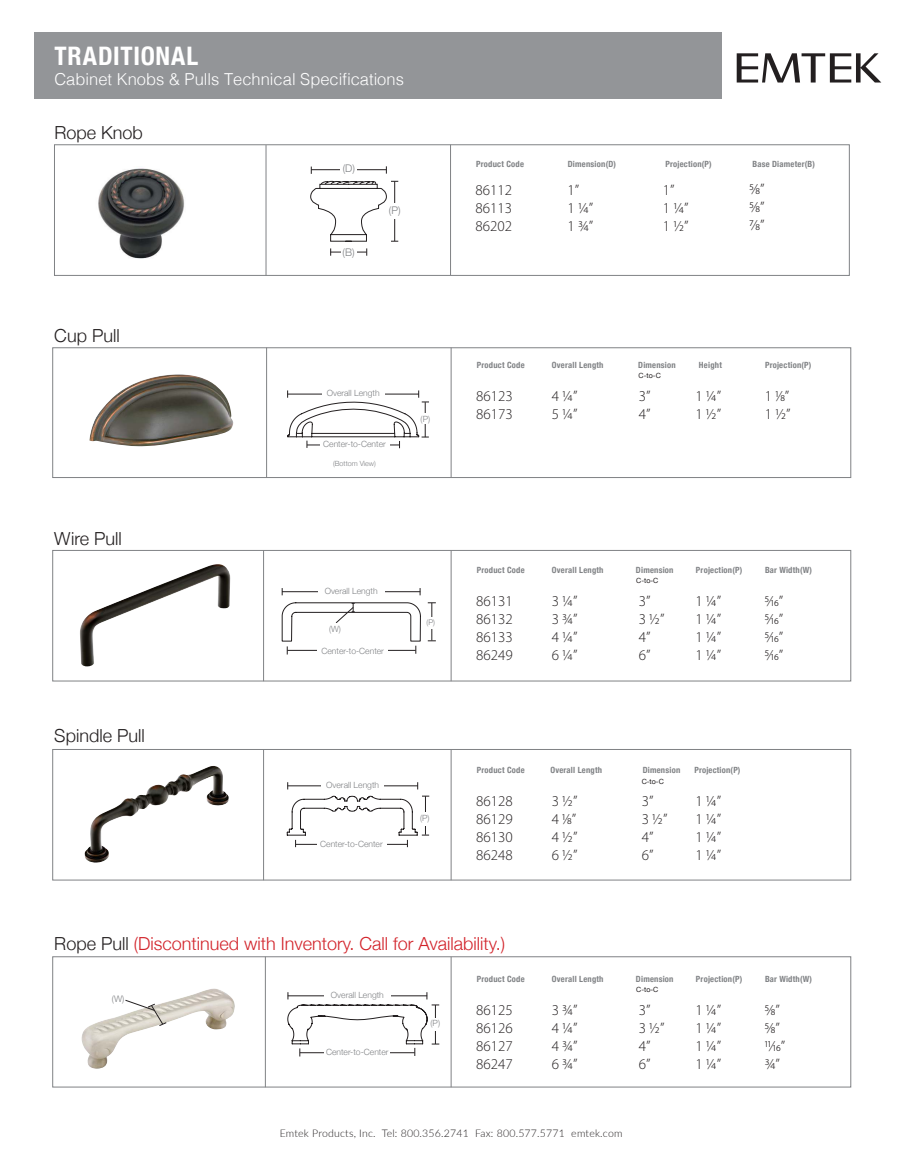
<style>
.page{position:relative;width:905px;height:1175px;background:#fff}
.page>*{position:absolute;margin:0;border:0;box-sizing:border-box;transform-origin:0 0}
.t1{font:700 condensed 25.5px "Helvetica Neue";letter-spacing:.03em;color:#fff}
.t2{font:300 18px "Helvetica Neue";color:#d2232a}
.t3{font:300 18px "Helvetica Neue";color:#231f20}
.t4{font:300 16.5px "Helvetica";color:#fff}
.t5{font:300 15px/18px "Myriad Pro";color:#231f20;text-align:justify}
.t6{font:300 10.5px "Lato";letter-spacing:.02em;color:#231f20}
.t7{font:300 10.5px "Helvetica Neue";color:#808285}
.t8{font:300 9px "Helvetica Neue";color:#808285}
.t9{font:700 condensed 8.55px "Helvetica Neue";letter-spacing:.025em;color:#808285}
.t10{font:300 8.55px "Helvetica Neue";color:#808285}
.t11{font:300 7.65px "Helvetica Neue";color:#808285}
.t12{font:7.05px "Helvetica Neue";color:#231f20}
.t13{font:300 7.05px "Helvetica Neue";color:#808285}
.s1{color:#231f20}
</style>
<div class="page">
<div style="left:34px;top:32px;width:687px;height:67px;background:#939598"></div>
<svg style="left:736px;top:53px;width:145px;height:29px"></svg>
<hr style="left:451px;top:749px;width:1px;height:131px;background:#808285">
<hr style="left:263px;top:749px;width:1px;height:131px;background:#808285">
<div style="left:52px;top:749px;width:799px;height:131px;border:1px solid #808285"></div>
<img style="left:84px;top:766px;width:145px;height:97px">
<svg style="left:287px;top:795px;width:142px;height:52px"></svg>
<hr style="left:287px;top:785px;width:131px;height:1px;background:#231f20">
<div style="left:321px;top:779px;width:63px;height:13px;background:#fff"></div>
<hr style="left:266px;top:347px;width:1px;height:131px;background:#808285">
<hr style="left:451px;top:347px;width:1px;height:131px;background:#808285">
<div style="left:52px;top:347px;width:799px;height:131px;border:1px solid #808285"></div>
<img style="left:89px;top:374px;width:145px;height:72px">
<svg style="left:287px;top:390px;width:142px;height:58px"></svg>
<hr style="left:451px;top:550px;width:1px;height:131px;background:#808285">
<hr style="left:263px;top:550px;width:1px;height:131px;background:#808285">
<div style="left:52px;top:550px;width:799px;height:131px;border:1px solid #808285"></div>
<img style="left:80px;top:564px;width:150px;height:102px">
<hr style="left:431px;top:603px;width:1px;height:37px;background:#231f20">
<div style="left:422px;top:618px;width:17px;height:11px;background:#fff"></div>
<hr style="left:282px;top:591px;width:138px;height:1px;background:#231f20">
<div style="left:318px;top:585px;width:66px;height:13px;background:#fff"></div>
<svg style="left:282px;top:602px;width:139px;height:52px"></svg>
<div style="left:328px;top:623px;width:14px;height:11px;background:#fff"></div>
<hr style="left:451px;top:956px;width:1px;height:131px;background:#808285">
<hr style="left:265px;top:956px;width:1px;height:131px;background:#808285">
<div style="left:52px;top:956px;width:799px;height:131px;border:1px solid #808285"></div>
<img style="left:81px;top:988px;width:154px;height:80px">
<svg style="left:287px;top:992px;width:152px;height:64px"></svg>
<div style="left:109px;top:992px;width:18px;height:12px;background:#fff"></div>
<svg style="left:125px;top:999px;width:42px;height:27px"></svg>
<hr style="left:266px;top:145px;width:1px;height:130px;background:#808285">
<hr style="left:450px;top:145px;width:1px;height:130px;background:#808285">
<img style="left:98px;top:168px;width:87px;height:91px">
<hr style="left:311px;top:169px;width:75px;height:1px;background:#231f20">
<div style="left:340px;top:162px;width:17px;height:15px;background:#fff"></div>
<svg style="left:310px;top:180px;width:88px;height:62px"></svg>
<hr style="left:330px;top:252px;width:36px;height:1px;background:#231f20">
<div style="left:340px;top:246px;width:16px;height:12px;background:#fff"></div>
<h1 class="t1" style="left:54px;top:47px;width:145px">TRADITIONAL</h1>
<p class="t4" style="left:54px;top:66px;width:351px">Cabinet Knobs &amp; Pulls Technical Specifications</p>
<p class="t3" style="left:54px;top:126px;width:90px">Rope Knob</p>
<p class="t3" style="left:54px;top:329px;width:67px">Cup Pull</p>
<p class="t3" style="left:54px;top:531px;width:69px">Wire Pull</p>
<p class="t3" style="left:54px;top:729px;width:92px">Spindle Pull</p>
<p class="t7" style="left:343px;top:165px;width:14px">(D)</p>
<p class="t7" style="left:342px;top:248px;width:14px">(B)</p>
<p class="t7" style="left:389px;top:206px;width:13px">(P)</p>
<p class="t9" style="left:476px;top:161px;width:49px">Product Code</p>
<p class="t9" style="left:568px;top:161px;width:50px">Dimension(D)</p>
<p class="t9" style="left:665px;top:161px;width:48px">Projection(P)</p>
<p class="t9" style="left:752px;top:161px;width:64px">Base Diameter(B)</p>
<p class="t5" style="left:475px;top:181px;width:38px">86112<br>86113<br>86202</p>
<p class="t5" style="left:567px;top:181px;width:27px;text-align:left">1”<br>1 1/4”<br>1 3/4”</p>
<p class="t5" style="left:662px;top:181px;width:27px;text-align:left">1”<br>1 1/4”<br>1 1/2”</p>
<p class="t5" style="left:749px;top:180px;width:17px">5/8” 5/8” 7/8”</p>
<p class="t10" style="left:327px;top:390px;width:54px">Overall Length</p>
<p class="t10" style="left:323px;top:440px;width:64px">Center-to-Center</p>
<p class="t13" style="left:333px;top:461px;width:44px">(Bottom View)</p>
<p class="t10" style="left:420px;top:415px;width:11px">(P)</p>
<p class="t10" style="left:325px;top:587px;width:54px">Overall Length</p>
<p class="t10" style="left:329px;top:625px;width:13px">(W)</p>
<p class="t10" style="left:321px;top:648px;width:64px">Center-to-Center</p>
<p class="t11" style="left:426px;top:619px;width:10px">(P)</p>
<p class="t9" style="left:477px;top:361px;width:49px">Product Code</p>
<p class="t9" style="left:552px;top:361px;width:53px">Overall Length</p>
<p class="t9" style="left:638px;top:361px;width:39px">Dimension</p>
<p class="t9" style="left:699px;top:361px;width:24px">Height</p>
<p class="t9" style="left:765px;top:361px;width:48px">Projection(P)</p>
<p class="t5" style="left:476px;top:387px;width:38px">86123<br>86173</p>
<p class="t12" style="left:638px;top:372px;width:24px">C-to-C</p>
<p class="t5" style="left:551px;top:387px;width:27px">4 1/4”<br>5 1/4”</p>
<p class="t5" style="left:764px;top:387px;width:27px">1 1/8”<br>1 1/2”</p>
<p class="t5" style="left:638px;top:387px;width:13px">3”<br>4”</p>
<p class="t5" style="left:695px;top:387px;width:27px">1 1/4”<br>1 1/2”</p>
<p class="t9" style="left:477px;top:566px;width:49px">Product Code</p>
<p class="t9" style="left:552px;top:566px;width:53px">Overall Length</p>
<p class="t9" style="left:636px;top:566px;width:39px">Dimension</p>
<p class="t9" style="left:696px;top:566px;width:48px">Projection(P)</p>
<p class="t9" style="left:765px;top:566px;width:48px">Bar Width(W)</p>
<p class="t5" style="left:476px;top:592px;width:38px">86131<br>86132<br>86133<br>86249</p>
<p class="t12" style="left:636px;top:577px;width:24px">C-to-C</p>
<p class="t5" style="left:551px;top:592px;width:27px">3 1/4” 3 3/4” 4 1/4” 6 1/4”</p>
<p class="t5" style="left:695px;top:592px;width:27px">1 1/4” 1 1/4” 1 1/4” 1 1/4”</p>
<p class="t5" style="left:764px;top:592px;width:20px">5/16” 5/16” 5/16” 5/16”</p>
<p class="t5" style="left:638px;top:592px;width:27px;text-align:left">3”<br>3 1/2”<br>4”<br>6”</p>
<p class="t10" style="left:326px;top:781px;width:54px">Overall Length</p>
<p class="t10" style="left:320px;top:841px;width:64px">Center-to-Center</p>
<p class="t10" style="left:420px;top:814px;width:11px">(P)</p>
<p class="t9" style="left:477px;top:767px;width:49px">Product Code</p>
<p class="t9" style="left:550px;top:767px;width:53px">Overall Length</p>
<p class="t9" style="left:642px;top:767px;width:39px">Dimension</p>
<p class="t9" style="left:694px;top:767px;width:48px">Projection(P)</p>
<p class="t5" style="left:476px;top:791px;width:38px">86128<br>86129<br>86130<br>86248</p>
<p class="t5" style="left:551px;top:791px;width:27px">3 1/2” 4 1/8” 4 1/2” 6 1/2”</p>
<p class="t12" style="left:641px;top:777px;width:24px">C-to-C</p>
<p class="t5" style="left:641px;top:791px;width:27px;text-align:left">3”<br>3 1/2”<br>4”<br>6”</p>
<p class="t5" style="left:695px;top:791px;width:27px">1 1/4” 1 1/4” 1 1/4” 1 1/4”</p>
<p class="t2" style="left:54px;top:936px;width:452px"><span class="s1">Rope Pull</span> (Discontinued with Inventory. Call for Availability.)</p>
<p class="t8" style="left:112px;top:995px;width:14px">(W)</p>
<p class="t10" style="left:331px;top:991px;width:54px">Overall Length</p>
<p class="t10" style="left:326px;top:1048px;width:64px">Center-to-Center</p>
<p class="t10" style="left:430px;top:1020px;width:11px">(P)</p>
<p class="t9" style="left:477px;top:975px;width:49px">Product Code</p>
<p class="t9" style="left:552px;top:975px;width:53px">Overall Length</p>
<p class="t9" style="left:636px;top:975px;width:39px">Dimension</p>
<p class="t9" style="left:696px;top:975px;width:48px">Projection(P)</p>
<p class="t9" style="left:765px;top:975px;width:48px">Bar Width(W)</p>
<p class="t5" style="left:476px;top:1001px;width:38px">86125<br>86126<br>86127<br>86247</p>
<p class="t5" style="left:551px;top:1001px;width:27px">3 3/4” 4 1/4” 4 3/4” 6 3/4”</p>
<p class="t12" style="left:636px;top:985px;width:24px">C-to-C</p>
<p class="t5" style="left:638px;top:1001px;width:27px;text-align:left">3”<br>3 1/2”<br>4”<br>6”</p>
<p class="t5" style="left:695px;top:1001px;width:27px">1 1/4” 1 1/4” 1 1/4” 1 1/4”</p>
<p class="t5" style="left:764px;top:1001px;width:22px;text-align:left">5/8”<br>5/8”<br>11/16”<br>3/4”</p>
<p class="t6" style="left:280px;top:1129px;width:344px">Emtek Products, Inc. Tel: 800.356.2741 Fax: 800.577.5771 emtek.com</p>
</div>
